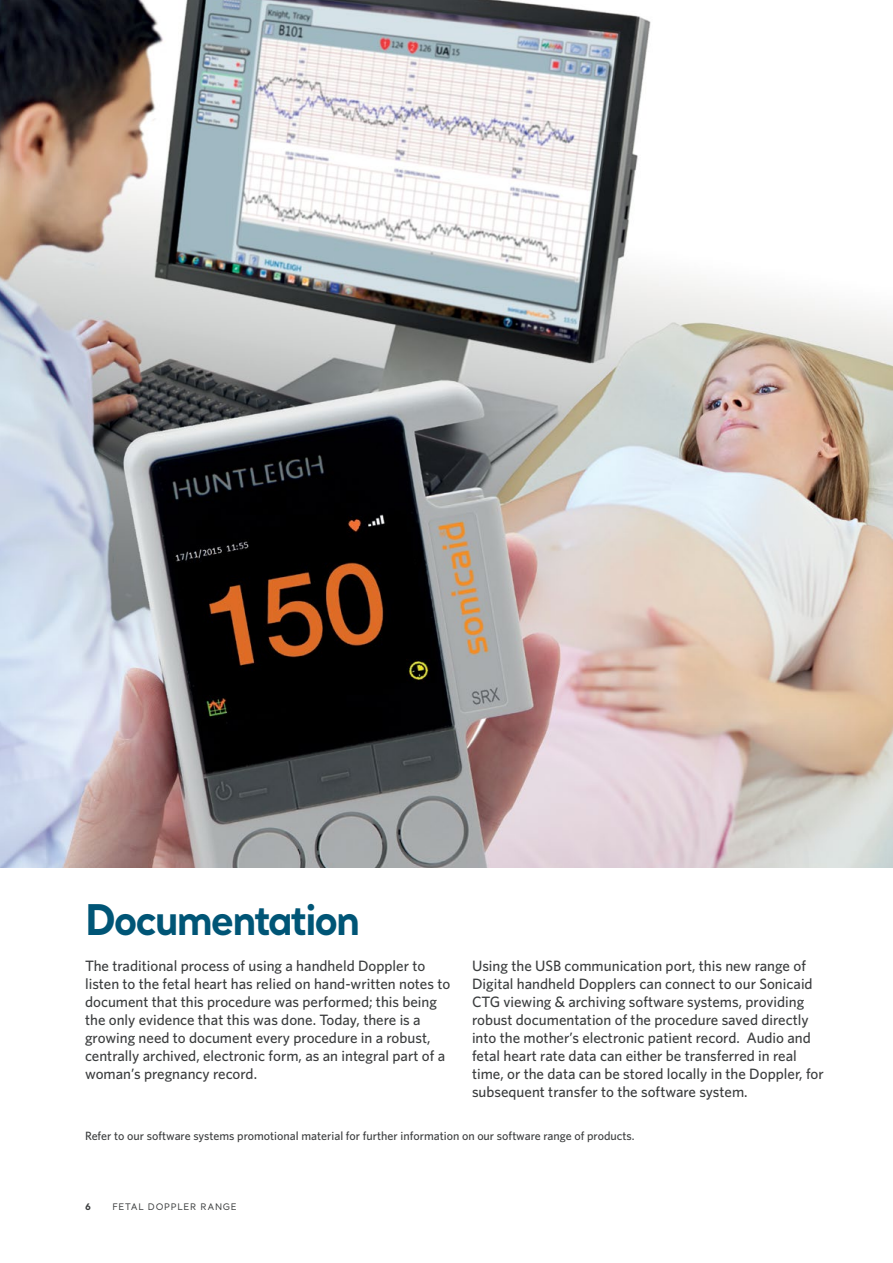
<style>
.page{position:relative;width:893px;height:1263px;background:#fff}
.page>*{position:absolute;margin:0;border:0;box-sizing:border-box;transform-origin:0 0}
.t1{font:700 42px "Santral";letter-spacing:-.05em;color:#005576;scale:.95 1}
.t2{font:500 15px/18px "Whitney";color:#3b3d3e}
.t3{font:500 12px "Whitney";color:#3b3d3e}
.t4{font:9px "Santral";letter-spacing:.08em;color:#3b3d3e}
.t5{font:700 9px "Santral";color:#3b3d3e}
</style>
<div class="page">
<img style="left:0;top:0;width:893px;height:867px">
<h1 class="t1" style="left:85px;top:891px;width:291px">Documentation</h1>
<p class="t2" style="left:85px;top:957px;width:367px">The traditional process of using a handheld Doppler to listen to the fetal heart has relied on hand-written notes to document that this procedure was performed; this being the only evidence that this was done. Today, there is a growing need to document every procedure in a robust, centrally archived, electronic form, as an integral part of a woman’s pregnancy record.</p>
<p class="t2" style="left:472px;top:957px;width:353px">Using the USB communication port, this new range of Digital handheld Dopplers can connect to our Sonicaid CTG viewing &amp; archiving software systems, providing robust documentation of the procedure saved directly into the mother’s electronic patient record. Audio and fetal heart rate data can either be transferred in real time, or the data can be stored locally in the Doppler, for subsequent transfer to the software system.</p>
<p class="t3" style="left:85px;top:1128px;width:551px">Refer to our software systems promotional material for further information on our software range of products.</p>
<p class="t5" style="left:85px;top:1200px;width:7px">6</p>
<p class="t4" style="left:112px;top:1201px;width:126px">FETAL DOPPLER RANGE</p>
</div>
